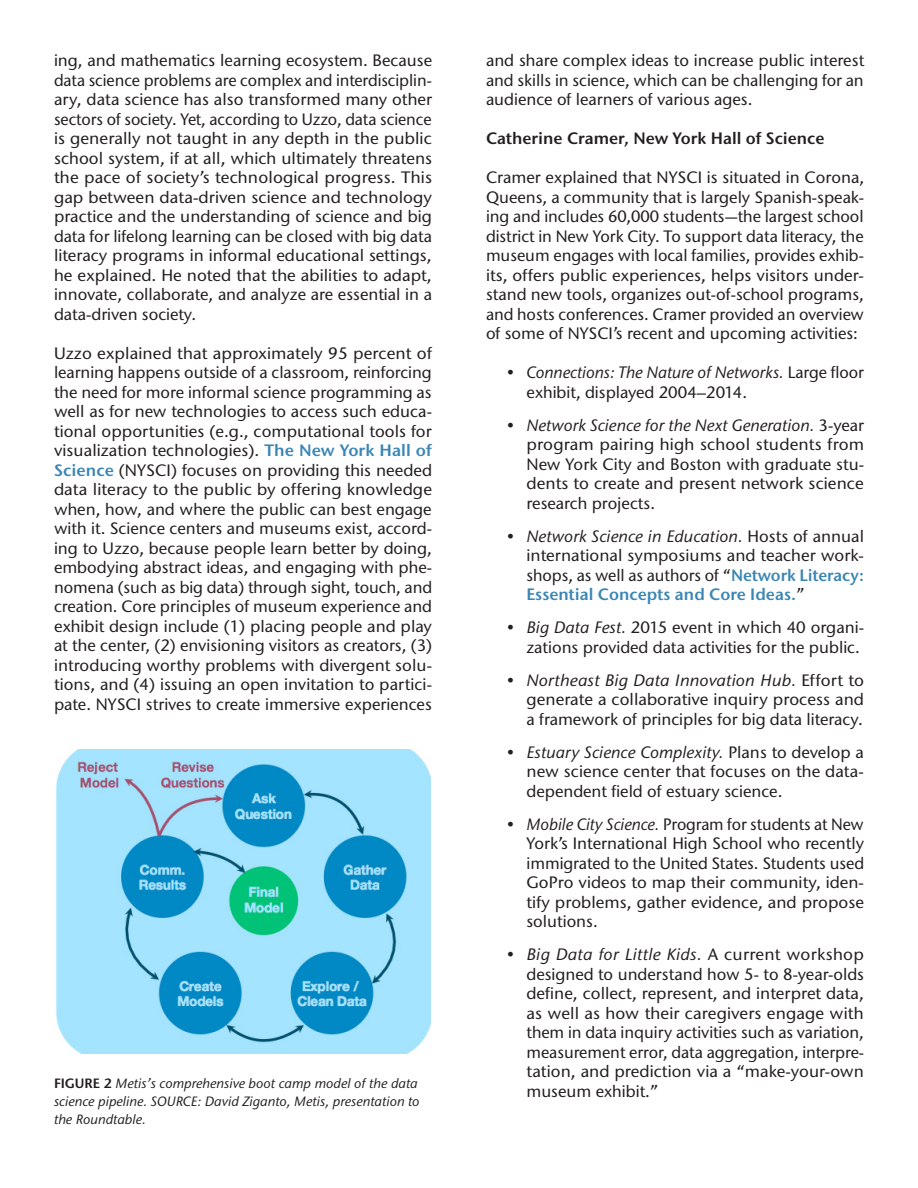
<style>
.page{position:relative;width:918px;height:1188px;background:#fff}
.page>*{position:absolute;margin:0;border:0;box-sizing:border-box;transform-origin:0 0}
.Body_Text{font:500 16.5px/19.5px "Stone Sans ITC Std";color:#231f20;text-align:justify}
.Body_Text-2{font:600 16.5px "Stone Sans ITC Pro";color:#231f20}
.Body_Text-3{font:italic 500 13.5px/18px "Stone Sans ITC Std";color:#231f20}
.s1{font-family:"Stone Sans ITC Pro";font-weight:600;color:#3a86b4}
.s2{font-family:"Stone Sans ITC Pro";font-weight:600;font-style:normal}
.s3{font-style:italic}
</style>
<div class="page">
<img style="left:56px;top:750px;width:374px;height:304px">
<p class="Body_Text" style="left:54px;top:50px;width:380px">ing, and mathematics learning ecosystem. Because data science problems are complex and interdisciplin&shy;ary, data science has also transformed many other sectors of society. Yet, according to Uzzo, data science is generally not taught in any depth in the public school system, if at all, which ultimately threatens the pace of society’s technological progress. This gap between data-driven science and technology practice and the understanding of science and big data for lifelong learning can be closed with big data literacy programs in informal educational settings, he explained. He noted that the abilities to adapt, innovate, collaborate, and analyze are essential in a data-driven society.</p>
<p class="Body_Text" style="left:54px;top:343px;width:380px">Uzzo explained that approximately 95 percent of learning happens outside of a classroom, reinforcing the need for more informal science programming as well as for new technologies to access such educa&shy;tional opportunities (e.g., computational tools for visualization technologies). <span class="s1">The New York Hall of Science</span> (NYSCI) focuses on providing this needed data literacy to the public by offering knowledge when, how, and where the public can best engage with it. Science centers and museums exist, accord&shy;ing to Uzzo, because people learn better by doing, embodying abstract ideas, and engaging with phe&shy;nomena (such as big data) through sight, touch, and creation. Core principles of museum experience and exhibit design include (1) placing people and play at the center, (2) envisioning visitors as creators, (3) introducing worthy problems with divergent solu&shy;tions, and (4) issuing an open invitation to partici&shy;pate. NYSCI strives to create immersive experiences</p>
<p class="Body_Text-3" style="left:54px;top:1074px;width:367px"><span class="s2">FIGURE 2</span> Metis’s comprehensive boot camp model of the data science pipeline. SOURCE: David Ziganto, Metis, presentation to the Roundtable.</p>
<p class="Body_Text" style="left:486px;top:50px;width:380px">and share complex ideas to increase public interest and skills in science, which can be challenging for an audience of learners of various ages.</p>
<p class="Body_Text-2" style="left:486px;top:128px;width:340px">Catherine Cramer, New York Hall of Science</p>
<p class="Body_Text" style="left:486px;top:167px;width:380px">Cramer explained that NYSCI is situated in Corona, Queens, a community that is largely Spanish-speak&shy;ing and includes 60,000 students—the largest school district in New York City. To support data literacy, the museum engages with local families, provides exhib&shy;its, offers public experiences, helps visitors under&shy;stand new tools, organizes out-of-school programs, and hosts conferences. Cramer provided an overview of some of NYSCI’s recent and upcoming activities:</p>
<p class="Body_Text" style="left:526px;top:362px;width:339px;text-indent:-20px"><span class="s3">• Connections: The Nature of Networks.</span> Large floor exhibit, displayed 2004–2014.</p>
<p class="Body_Text" style="left:526px;top:415px;width:339px;text-indent:-20px"><span class="s3">• Network Science for the Next Generation.</span> 3-year program pairing high school students from New York City and Boston with graduate stu&shy;dents to create and present network science research projects.</p>
<p class="Body_Text" style="left:526px;top:526px;width:339px;text-indent:-20px"><span class="s3">• Network Science in Education.</span> Hosts of annual international symposiums and teacher work&shy;shops, as well as authors of “<span class="s1">Network Literacy:<br>Essential Concepts and Core Ideas.</span>”</p>
<p class="Body_Text" style="left:506px;top:617px;width:359px;text-align:right"><span class="s3">• Big Data Fest.</span> 2015 event in which 40 organi&shy;zations provided data activities for the public.</p>
<p class="Body_Text" style="left:526px;top:670px;width:339px;text-indent:-20px"><span class="s3">• Northeast Big Data Innovation Hub.</span> Effort to generate a collaborative inquiry process and a framework of principles for big data literacy.</p>
<p class="Body_Text" style="left:526px;top:742px;width:339px;text-indent:-20px"><span class="s3">• Estuary Science Complexity.</span> Plans to develop a new science center that focuses on the data&shy;dependent field of estuary science.</p>
<p class="Body_Text" style="left:526px;top:814px;width:339px;text-indent:-20px"><span class="s3">• Mobile City Science.</span> Program for students at New York’s International High School who recently immigrated to the United States. Students used GoPro videos to map their community, iden&shy;tify problems, gather evidence, and propose solutions.</p>
<p class="Body_Text" style="left:526px;top:944px;width:339px;text-indent:-20px"><span class="s3">• Big Data for Little Kids.</span> A current workshop designed to understand how 5- to 8-year-olds define, collect, represent, and interpret data, as well as how their caregivers engage with them in data inquiry activities such as variation, measurement error, data aggregation, interpre&shy;tation, and prediction via a “make-your-own museum exhibit.”</p>
</div>
